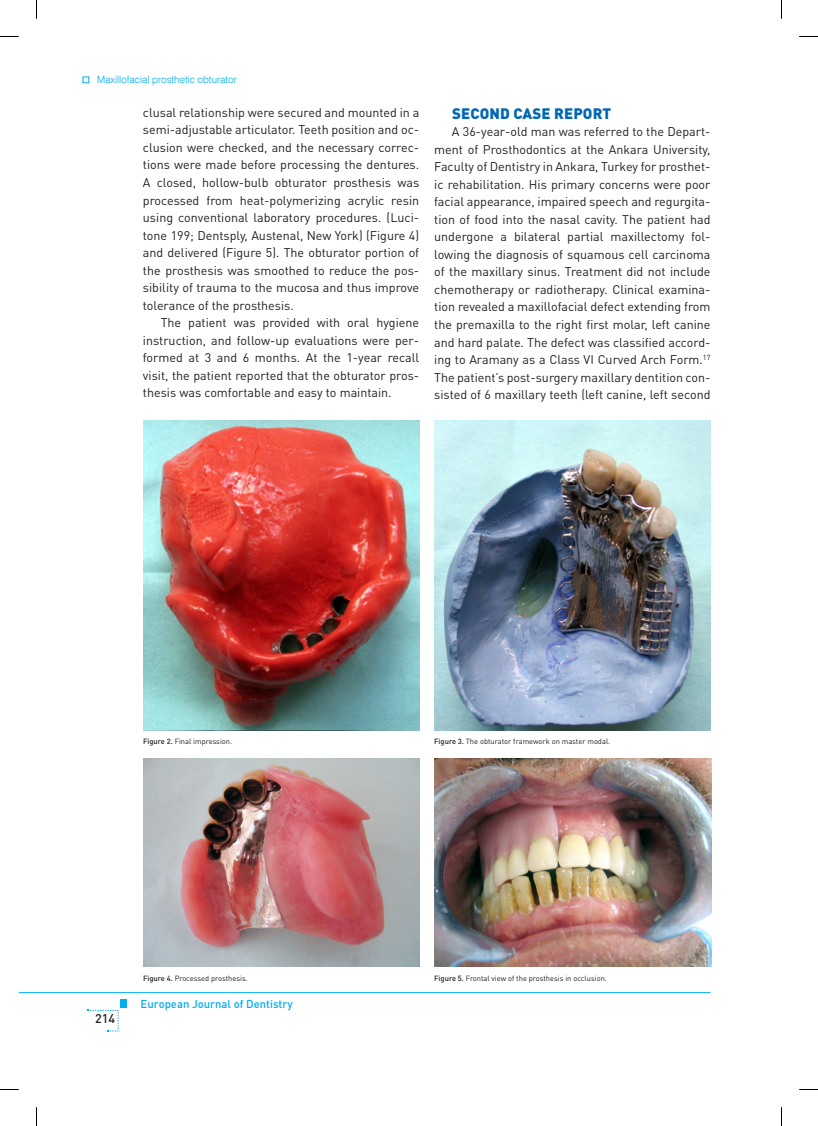
<style>
.page{position:relative;width:818px;height:1126px;background:#fff}
.page>*{position:absolute;margin:0;border:0;box-sizing:border-box;transform-origin:0 0}
.t1{font:900 15px "DIN Pro";letter-spacing:.01em;color:#0166b3}
.t2{font:12.5px/17.5px "DIN Pro";color:#231f20;text-align:justify}
.t3{font:12.5px "Din B Medium";color:#231f20}
.t4{font:11.25px "Din B Medium";color:#00aeef}
.t5{font:300 10px "Swiss 721 BT";color:#00aeef}
.t6{font:7.5px "DIN Pro";color:#231f20}
.s1{font-weight:500}
</style>
<div class="page">
<hr style="left:19px;top:992px;width:691px;height:1px;background:#00aeef">
<div style="left:120px;top:999px;width:7px;height:8px;background:#00aeef"></div>
<svg style="left:88px;top:1009px;width:31px;height:22px"></svg>
<img style="left:143px;top:420px;width:276px;height:310px">
<img style="left:434px;top:420px;width:276px;height:310px">
<img style="left:143px;top:758px;width:276px;height:208px">
<img style="left:434px;top:758px;width:276px;height:208px">
<svg style="left:83px;top:77px;width:6px;height:6px"></svg>
<svg style="left:0;top:36px;width:19px;height:1px"></svg>
<svg style="left:799px;top:36px;width:18px;height:1px"></svg>
<svg style="left:0;top:1089px;width:19px;height:1px"></svg>
<svg style="left:799px;top:1089px;width:18px;height:1px"></svg>
<svg style="left:36px;top:0;width:1px;height:19px"></svg>
<svg style="left:36px;top:1107px;width:1px;height:18px"></svg>
<p class="t5" style="left:97px;top:73px;width:141px">Maxillofacial prosthetic obturator</p>
<p class="t2" style="left:143px;top:103px;width:277px">clusal relationship were secured and mounted in a semi-adjustable articulator. Teeth position and oc&shy;clusion were checked, and the necessary correc&shy;tions were made before processing the dentures.<br>A closed, hollow-bulb obturator prosthesis was processed from heat-polymerizing acrylic resin using conventional laboratory procedures. (Luci&shy;tone 199; Dentsply, Austenal, New York) (Figure 4) and delivered (Figure 5). The obturator portion of the prosthesis was smoothed to reduce the pos&shy;sibility of trauma to the mucosa and thus improve tolerance of the prosthesis.</p>
<p class="t2" style="left:143px;top:313px;width:277px;text-indent:18px">The patient was provided with oral hygiene instruction, and follow-up evaluations were per&shy;formed at 3 and 6 months. At the 1-year recall visit, the patient reported that the obturator pros&shy;thesis was comfortable and easy to maintain.</p>
<p class="t1" style="left:452px;top:103px;width:29px">SECOND</p>
<p class="t1" style="left:513px;top:103px;width:80px">CASE REPORT</p>
<p class="t2" style="left:434px;top:123px;width:278px;text-indent:18px">A 36-year-old man was referred to the Depart&shy;ment of Prosthodontics at the Ankara University, Faculty of Dentistry in Ankara, Turkey for prosthet&shy;ic rehabilitation. His primary concerns were poor facial appearance, impaired speech and regurgita&shy;tion of food into the nasal cavity. The patient had undergone a bilateral partial maxillectomy fol&shy;lowing the diagnosis of squamous cell carcinoma of the maxillary sinus. Treatment did not include chemotherapy or radiotherapy. Clinical examina&shy;tion revealed a maxillofacial defect extending from the premaxilla to the right first molar, left canine and hard palate. The defect was classified accord&shy;ing to Aramany as a Class VI Curved Arch Form.<sup>17<br></sup>The patient’s post-surgery maxillary dentition con&shy;sisted of 6 maxillary teeth (left canine, left second</p>
<p class="t6" style="left:143px;top:736px;width:90px"><span class="s1">Figure 2.</span> Final impression.</p>
<p class="t3" style="left:95px;top:1010px;width:21px">214</p>
<p class="t6" style="left:143px;top:973px;width:106px"><span class="s1">Figure 4.</span> Processed prosthesis.</p>
<p class="t4" style="left:140px;top:996px;width:153px">European Journal of Dentistry</p>
<p class="t6" style="left:434px;top:736px;width:177px"><span class="s1">Figure 3.</span> The obturator framework on master modal.</p>
<p class="t6" style="left:434px;top:973px;width:174px"><span class="s1">Figure 5.</span> Frontal view of the prosthesis in occlusion.</p>
</div>
